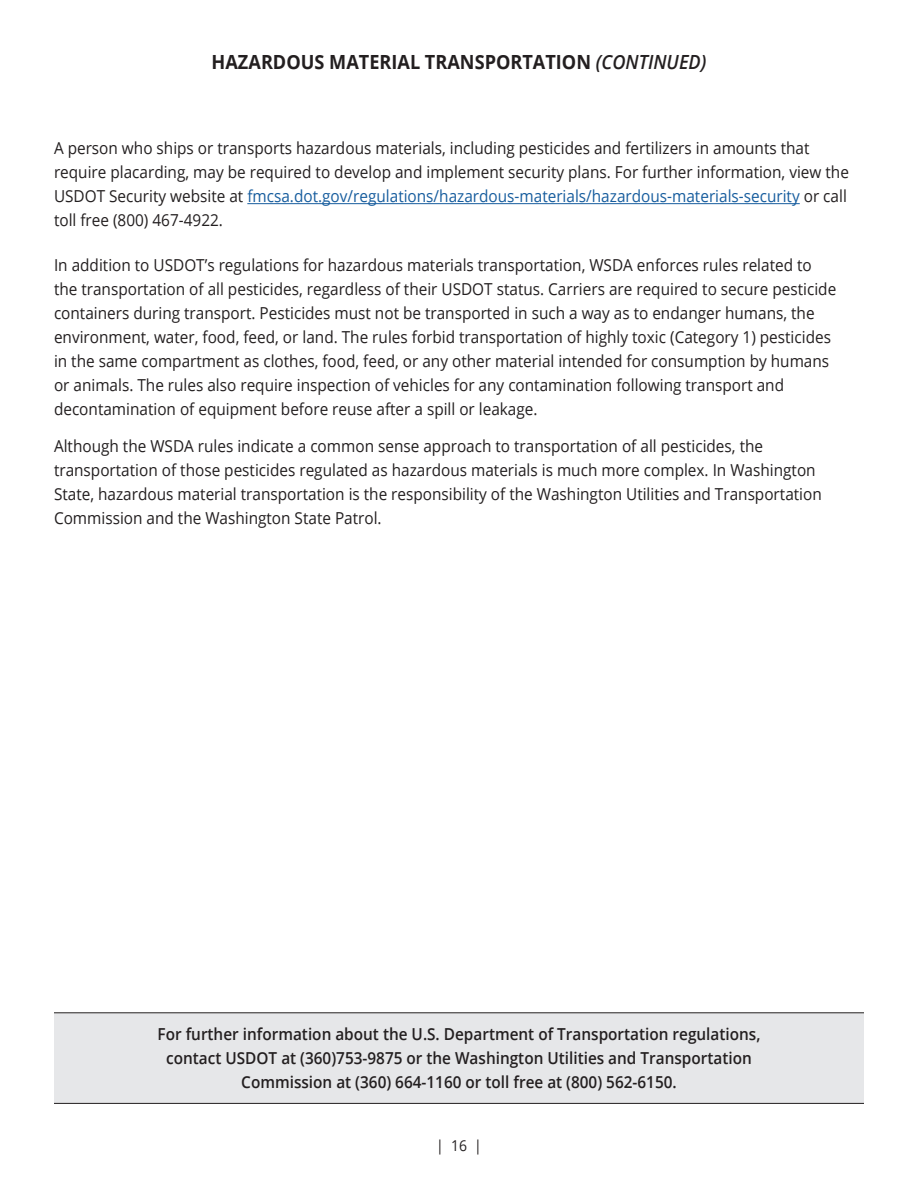
<style>
.page{position:relative;width:918px;height:1188px;background:#fff}
.page>*{position:absolute;margin:0;border:0;box-sizing:border-box;transform-origin:0 0}
.t1{font:700 19.5px "Open Sans";color:#231f20;scale:.93 1}
.t2{font:16.5px/24px "Open Sans";color:#231f20;scale:.93 1}
.t3{font:600 16.5px/24px "Open Sans";color:#231f20;text-align:center;scale:.93 1}
.t4{font:15px "Open Sans";color:#231f20;scale:.93 1}
.s1{font-weight:600;font-style:italic}
.s2{color:#175d9e}
</style>
<div class="page">
<hr style="left:247px;top:203px;width:553px;height:1px;background:#175d9e">
<div style="left:54px;top:1014px;width:810px;height:90px;background:#e6e7e9"></div>
<hr style="left:54px;top:1012px;width:810px;height:1px;background:#231f20">
<hr style="left:54px;top:1103px;width:810px;height:1px;background:#231f20">
<p class="t1" style="left:212px;top:48px;width:534px">HAZARDOUS MATERIAL TRANSPORTATION <span class="s1">(CONTINUED)</span></p>
<p class="t2" style="left:54px;top:136px;width:856px">A person who ships or transports hazardous materials, including pesticides and fertilizers in amounts that require placarding, may be required to develop and implement security plans. For further information, view the USDOT Security website at <span class="s2">fmcsa.dot.gov/regulations/hazardous-materials/hazardous-materials-security</span> or call toll free (800) 467-4922.</p>
<p class="t2" style="left:54px;top:252px;width:843px">In addition to USDOT’s regulations for hazardous materials transportation, WSDA enforces rules related to the transportation of all pesticides, regardless of their USDOT status. Carriers are required to secure pesticide containers during transport. Pesticides must not be transported in such a way as to endanger humans, the environment, water, food, feed, or land. The rules forbid transportation of highly toxic (Category 1) pesticides in the same compartment as clothes, food, feed, or any other material intended for consumption by humans or animals. The rules also require inspection of vehicles for any contamination following transport and decontamination of equipment before reuse after a spill or leakage.</p>
<p class="t2" style="left:54px;top:434px;width:827px">Although the WSDA rules indicate a common sense approach to transportation of all pesticides, the transportation of those pesticides regulated as hazardous materials is much more complex. In Washington State, hazardous material transportation is the responsibility of the Washington Utilities and Transportation Commission and the Washington State Patrol.</p>
<p class="t3" style="left:158px;top:1022px;width:650px">For further information about the U.S. Department of Transportation regulations, contact USDOT at (360)753-9875 or the Washington Utilities and Transportation<br>Commission at (360) 664-1160 or toll free at (800) 562-6150.</p>
<p class="t4" style="left:436px;top:1135px;width:51px">| 16 |</p>
</div>
